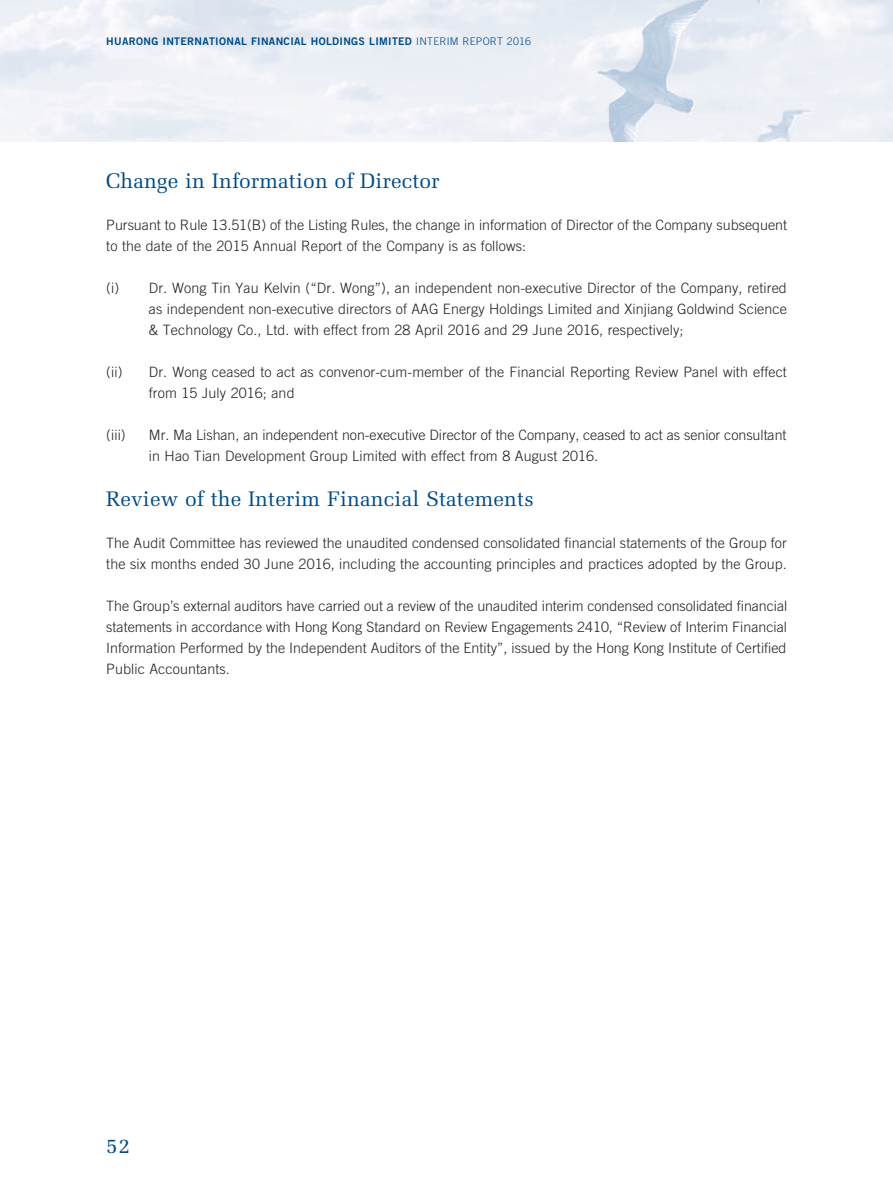
<style>
.page{position:relative;width:893px;height:1191px;background:#fff}
.page>*{position:absolute;margin:0;border:0;box-sizing:border-box;transform-origin:0 0}
.t1{font:21px "Melior LT Std";letter-spacing:.01em;color:#004a87}
.t2{font:300 14.25px/21px "Trade Gothic LT Std";letter-spacing:.01em;color:#231f20}
.t3{font:10.5px "Trade Gothic LT Std Bd 2";letter-spacing:.03em;color:#004a87}
.s1{font-family:"Trade Gothic LT Std";font-weight:300}
</style>
<div class="page">
<img style="left:0;top:0;width:893px;height:142px">
<p class="t3" style="left:106px;top:35px;width:426px">HUARONG INTERNATIONAL FINANCIAL HOLDINGS LIMITED <span class="s1">INTERIM REPORT 2016</span></p>
<h1 class="t1" style="left:106px;top:168px;width:335px">Change in Information of Director</h1>
<p class="t2" style="left:106px;top:214px;width:682px">Pursuant to Rule 13.51(B) of the Listing Rules, the change in information of Director of the Company subsequent to the date of the 2015 Annual Report of the Company is as follows:</p>
<p class="t2" style="left:149px;top:277px;width:640px;text-align:justify;text-indent:-43px">(i) Dr. Wong Tin Yau Kelvin (“Dr. Wong”), an independent non-executive Director of the Company, retired as independent non-executive directors of AAG Energy Holdings Limited and Xinjiang Goldwind Science &amp; Technology Co., Ltd. with effect from 28 April 2016 and 29 June 2016, respectively;</p>
<p class="t2" style="left:149px;top:361px;width:640px;text-indent:-43px">(ii) Dr. Wong ceased to act as convenor-cum-member of the Financial Reporting Review Panel with effect from 15 July 2016; and</p>
<p class="t2" style="left:106px;top:424px;width:21px">(iii)</p>
<p class="t2" style="left:149px;top:424px;width:639px">Mr. Ma Lishan, an independent non-executive Director of the Company, ceased to act as senior consultant in Hao Tian Development Group Limited with effect from 8 August 2016.</p>
<h1 class="t1" style="left:106px;top:486px;width:429px">Review of the Interim Financial Statements</h1>
<p class="t2" style="left:106px;top:532px;width:682px">The Audit Committee has reviewed the unaudited condensed consolidated financial statements of the Group for the six months ended 30 June 2016, including the accounting principles and practices adopted by the Group.</p>
<p class="t2" style="left:106px;top:595px;width:682px;text-align:justify">The Group’s external auditors have carried out a review of the unaudited interim condensed consolidated financial statements in accordance with Hong Kong Standard on Review Engagements 2410, “Review of Interim Financial Information Performed by the Independent Auditors of the Entity”, issued by the Hong Kong Institute of Certified Public Accountants.</p>
<h1 class="t1" style="left:106px;top:1133px;width:25px">52</h1>
</div>
